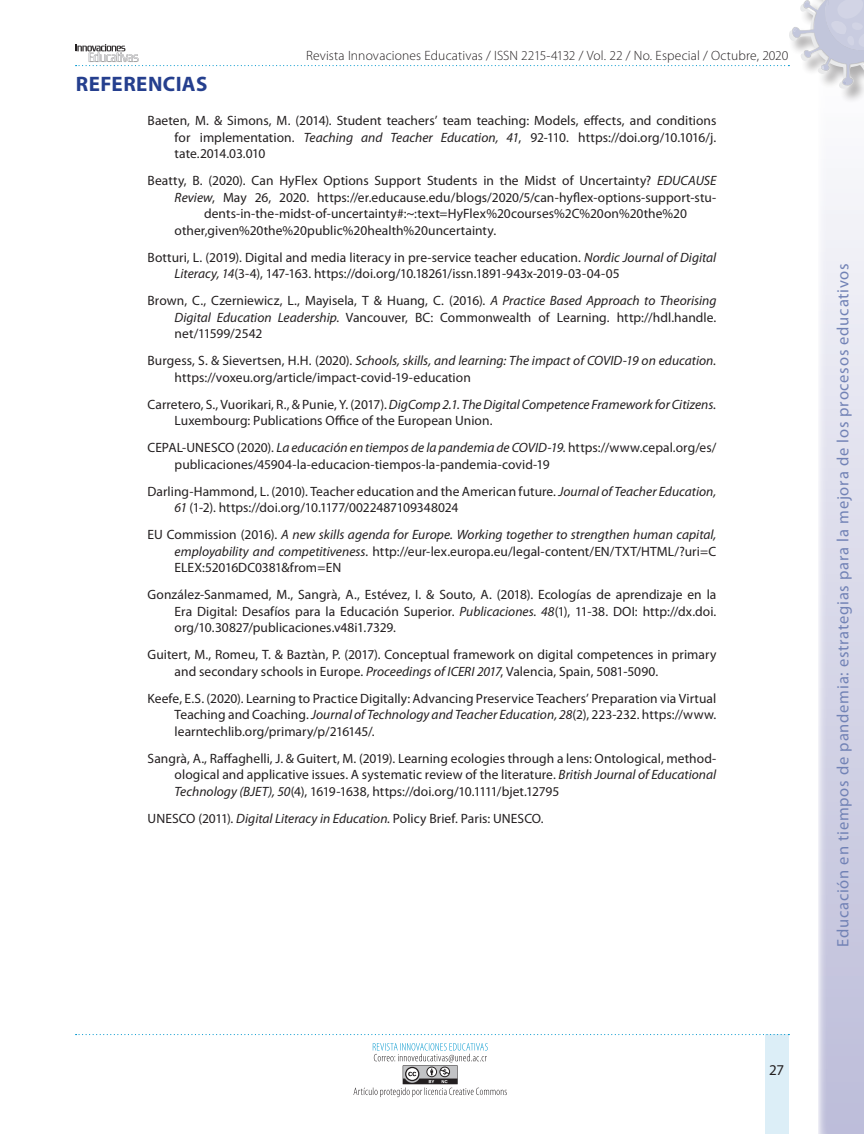
<style>
.page{position:relative;width:864px;height:1134px;background:#fff}
.page>*{position:absolute;margin:0;border:0;box-sizing:border-box;transform-origin:0 0}
.SUBTITULO_1{font:700 21px "Myriad Pro";letter-spacing:.02em;color:#253f8e}
.t1{font:16.5px "Myriad Pro";letter-spacing:.045em;color:#253f8e}
.t2{font:15px "Myriad Pro";color:#231f20}
.REFERENCIAS{font:13.5px/16.5px "Myriad Pro";color:#231f20;text-align:justify}
.t3{font:300 13.5px "Myriad Pro";letter-spacing:.01em;color:#231f20}
.s1{font-style:italic}
</style>
<div class="page">
<svg style="left:818px;top:189px;width:46px;height:945px;background:#d9d9e9"></svg>
<div style="left:789px;top:0;width:75px;height:104px;background:#231f20;opacity:.75"></div>
<svg style="left:76px;top:0;width:788px;height:88px"></svg>
<div style="left:765px;top:1034px;width:23px;height:100px;background:#dceef7"></div>
<svg style="left:76px;top:1034px;width:713px;height:1px"></svg>
<svg style="left:354px;top:1043px;width:153px;height:54px"></svg>
<p class="t3" style="left:306px;top:48px;width:484px">Revista Innovaciones Educativas / ISSN 2215-4132 / Vol. 22 / No. Especial / Octubre, 2020</p>
<p class="SUBTITULO_1" style="left:76px;top:73px;width:133px">REFERENCIAS</p>
<p class="REFERENCIAS" style="left:175px;top:113px;width:543px;text-indent:-27px">Baeten, M. &amp; Simons, M. (2014). Student teachers’ team teaching: Models, effects, and conditions for implementation. <span class="s1">Teaching and Teacher Education, 41</span>, 92-110. https://doi.org/10.1016/j. tate.2014.03.010</p>
<p class="REFERENCIAS" style="left:148px;top:173px;width:570px">Beatty, B. (2020). Can HyFlex Options Support Students in the Midst of Uncertainty? <span class="s1">EDUCAUSE</span></p>
<p class="REFERENCIAS" style="left:175px;top:189px;width:543px"><span class="s1">Review</span>, May 26, 2020. https://er.educause.edu/blogs/2020/5/can-hyflex-options-support-stu-</p>
<p class="REFERENCIAS" style="left:204px;top:206px;width:484px">dents-in-the-midst-of-uncertainty#:~:text=HyFlex%20courses%2C%20on%20the%20</p>
<p class="REFERENCIAS" style="left:175px;top:222px;width:323px">other,given%20the%20public%20health%20uncertainty.</p>
<p class="REFERENCIAS" style="left:175px;top:249px;width:543px;text-indent:-27px">Botturi, L. (2019). Digital and media literacy in pre-service teacher education. <span class="s1">Nordic Journal of Digital<br>Literacy, 14</span>(3-4), 147-163. https://doi.org/10.18261/issn.1891-943x-2019-03-04-05</p>
<p class="REFERENCIAS" style="left:175px;top:293px;width:543px;text-indent:-27px">Brown, C., Czerniewicz, L., Mayisela, T &amp; Huang, C. (2016). <span class="s1">A Practice Based Approach to Theorising Digital Education Leadership.</span> Vancouver, BC: Commonwealth of Learning. http://hdl.handle. net/11599/2542</p>
<p class="REFERENCIAS" style="left:175px;top:353px;width:543px;text-indent:-27px">Burgess, S. &amp; Sievertsen, H.H. (2020). <span class="s1">Schools, skills, and learning: The impact of COVID-19 on education. </span>https://voxeu.org/article/impact-covid-19-education</p>
<p class="REFERENCIAS" style="left:175px;top:396px;width:543px;text-indent:-27px">Carretero, S., Vuorikari, R., &amp; Punie, Y. (2017). <span class="s1">DigComp 2.1. The Digital Competence Framework for Citizens.<br></span>Luxembourg: Publications Office of the European Union.</p>
<p class="REFERENCIAS" style="left:175px;top:440px;width:543px;text-indent:-27px">CEPAL-UNESCO (2020). <span class="s1">La educación en tiempos de la pandemia de COVID-19.</span> https://www.cepal.org/es/ publicaciones/45904-la-educacion-tiempos-la-pandemia-covid-19</p>
<p class="REFERENCIAS" style="left:175px;top:483px;width:543px;text-indent:-27px">Darling-Hammond, L. (2010). Teacher education and the American future. <span class="s1">Journal of Teacher Education,<br>61</span> (1-2). https://doi.org/10.1177/0022487109348024</p>
<p class="REFERENCIAS" style="left:175px;top:527px;width:543px;text-indent:-27px">EU Commission (2016). <span class="s1">A new skills agenda for Europe. Working together to strengthen human capital, employability and competitiveness.</span> http://eur-lex.europa.eu/legal-content/EN/TXT/HTML/?uri=C ELEX:52016DC0381&amp;from=EN</p>
<p class="REFERENCIAS" style="left:175px;top:587px;width:543px;text-indent:-27px">González-Sanmamed, M., Sangrà, A., Estévez, I. &amp; Souto, A. (2018). Ecologías de aprendizaje en la Era Digital: Desafíos para la Educación Superior. <span class="s1">Publicaciones. 48</span>(1), 11-38. DOI: http://dx.doi. org/10.30827/publicaciones.v48i1.7329.</p>
<p class="REFERENCIAS" style="left:175px;top:647px;width:543px;text-indent:-27px">Guitert, M., Romeu, T. &amp; Baztàn, P. (2017). Conceptual framework on digital competences in primary and secondary schools in Europe. <span class="s1">Proceedings of ICERI 2017</span>, Valencia, Spain, 5081-5090.</p>
<p class="REFERENCIAS" style="left:175px;top:690px;width:543px;text-indent:-27px">Keefe, E.S. (2020). Learning to Practice Digitally: Advancing Preservice Teachers’ Preparation via Virtual Teaching and Coaching. <span class="s1">Journal of Technology and Teacher Education, 28</span>(2), 223-232. https://www. learntechlib.org/primary/p/216145/.</p>
<p class="REFERENCIAS" style="left:175px;top:750px;width:543px;text-indent:-27px">Sangrà, A., Raffaghelli, J. &amp; Guitert, M. (2019). Learning ecologies through a lens: Ontological, method&shy;ological and applicative issues. A systematic review of the literature. <span class="s1">British Journal of Educational Technology (BJET), 50</span>(4), 1619-1638, https://doi.org/10.1111/bjet.12795</p>
<p class="REFERENCIAS" style="left:148px;top:810px;width:398px">UNESCO (2011). <span class="s1">Digital Literacy in Education.</span> Policy Brief. Paris: UNESCO.</p>
<p class="t2" style="left:769px;top:1061px;width:16px">27</p>
<p class="t1" style="left:834px;top:947px;width:685px;rotate:-90deg">Educación en tiempos de pandemia: estrategias para la mejora de los procesos educativos</p>
</div>
